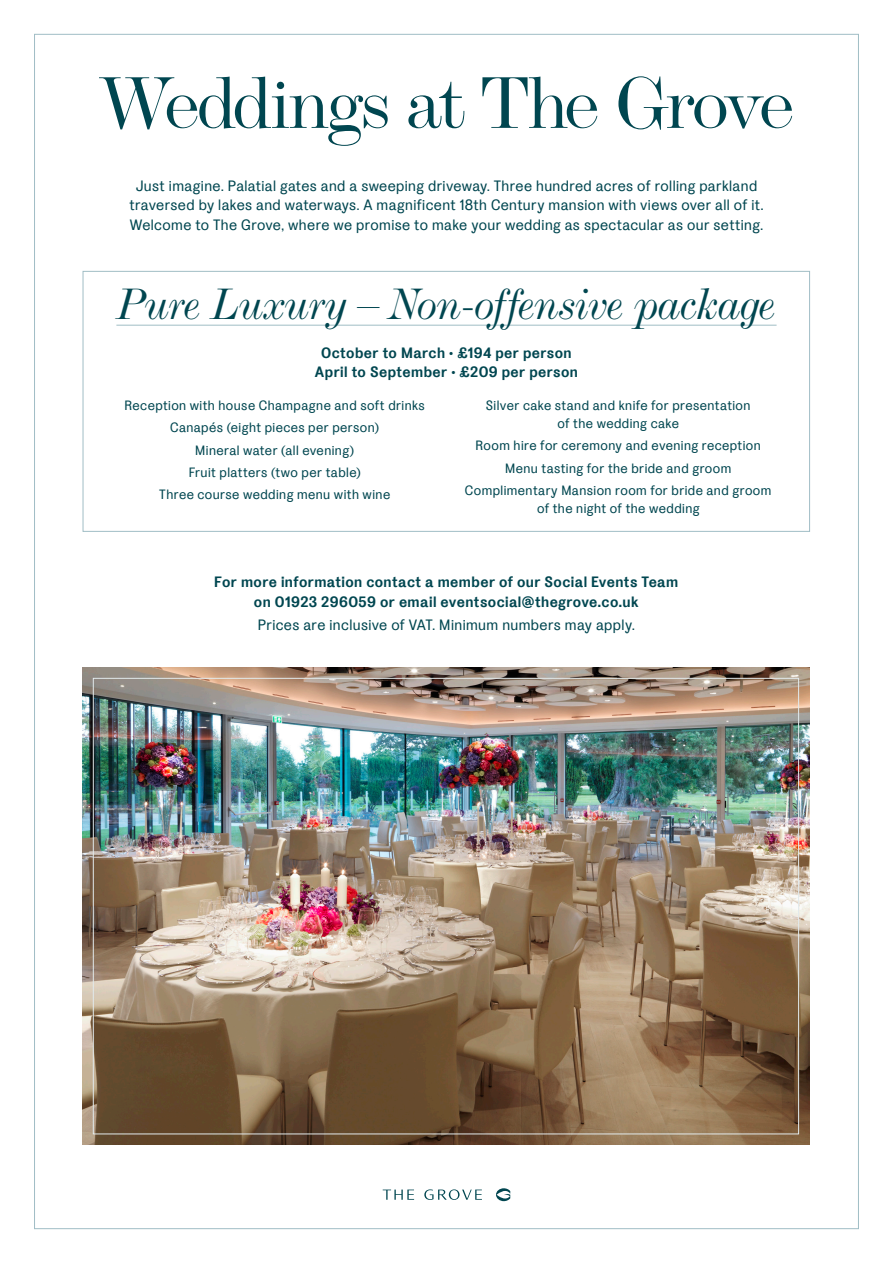
<style>
.page{position:relative;width:893px;height:1263px;background:#fff}
.page>*{position:absolute;margin:0;border:0;box-sizing:border-box;transform-origin:0 0}
.t1{font:75px "Modern MT Pro Display";letter-spacing:-.04em;color:#004650}
.t2{font:italic expanded 45px "Modern MT Std";letter-spacing:-.03em;color:#004650}
.t3{font:15px/19.5px "La Fabrique";letter-spacing:.025em;color:#004650;text-align:center}
.t4{font:700 15px/19.5px "La Fabrique";letter-spacing:.03em;color:#004650;text-align:center}
.t5{font:13.5px/22.2px "La Fabrique";letter-spacing:.03em;color:#004650;text-align:center}
</style>
<div class="page">
<div style="left:83px;top:271px;width:727px;height:260px;border:1px solid #a0bdc5"></div>
<img style="left:83px;top:667px;width:727px;height:477px">
<hr style="left:116px;top:325px;width:661px;height:1px;background:#a0bdc5">
<svg style="left:383px;top:1189px;width:31px;height:11px"></svg>
<svg style="left:424px;top:1189px;width:58px;height:11px"></svg>
<svg style="left:496px;top:1188px;width:14px;height:13px"></svg>
<h1 class="t1" style="left:99px;top:57px;width:697px">Weddings at The Grove</h1>
<p class="t3" style="left:130px;top:176px;width:635px">Just imagine. Palatial gates and a sweeping driveway. Three hundred acres of rolling parkland traversed by lakes and waterways. A magnificent 18th Century mansion with views over all of it.<br>Welcome to The Grove, where we promise to make your wedding as spectacular as our setting.</p>
<h2 class="t2" style="left:116px;top:277px;width:662px">Pure Luxury – Non-offensive package</h2>
<p class="t4" style="left:315px;top:343px;width:265px">October to March • £194 per person<br>April to September • £209 per person</p>
<p class="t5" style="left:125px;top:394px;width:302px">Reception with house Champagne and soft drinks Canapés (eight pieces per person)<br>Mineral water (all evening)<br>Fruit platters (two per table)<br>Three course wedding menu with wine</p>
<p class="t5" style="left:486px;top:396px;width:266px;line-height:18px">Silver cake stand and knife for presentation of the wedding cake</p>
<p class="t5" style="left:465px;top:434px;width:308px">Room hire for ceremony and evening reception<br>Menu tasting for the bride and groom<br>Complimentary Mansion room for bride and groom</p>
<p class="t5" style="left:537px;top:497px;width:164px">of the night of the wedding</p>
<p class="t4" style="left:214px;top:572px;width:465px">For more information contact a member of our Social Events Team on 01923 296059 or email eventsocial@thegrove.co.uk</p>
<p class="t3" style="left:258px;top:615px;width:378px">Prices are inclusive of VAT. Minimum numbers may apply.</p>
</div>
